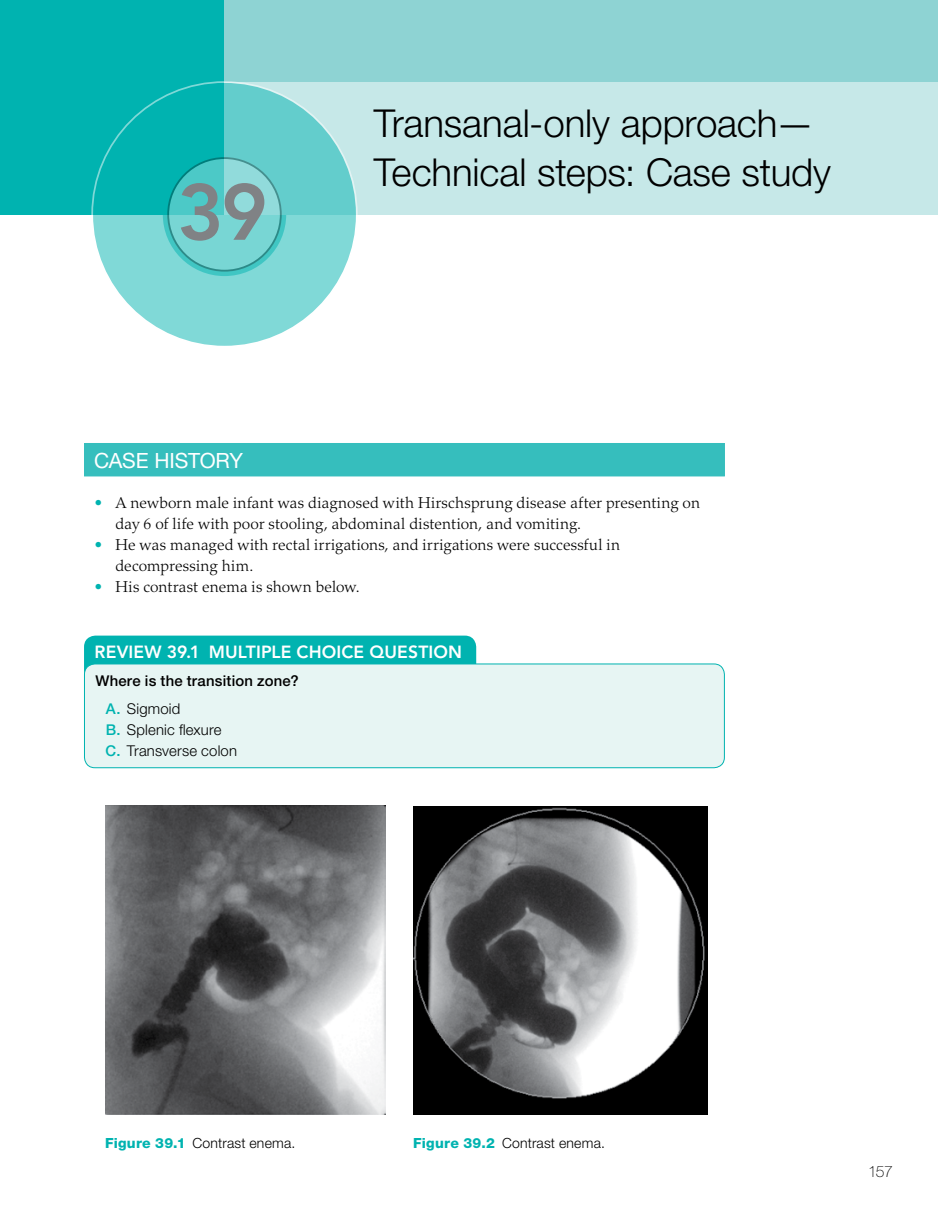
<style>
.page{position:relative;width:938px;height:1221px;background:#fff}
.page>*{position:absolute;margin:0;border:0;box-sizing:border-box;transform-origin:0 0}
.CN{font:800 78.75px "Avenir LT Std";color:#808285}
.CT{font:300 38.5px/49px "Helvetica Neue LT Std";letter-spacing:-.005em;color:#000}
._1{font:21px "Helvetica Neue LT Std";letter-spacing:-.01em;color:#fff}
.XCT{font:800 17.5px "Avenir LT Std";letter-spacing:.005em;color:#fff}
.t1{font:300 15.75px/21px "Palatino LT Std";letter-spacing:.01em;color:#000}
.Folio_Drop{font:100 15.75px "Helvetica Neue LT Std";color:#000}
.XLN{font:300 14.88px "Helvetica Neue LT Std";letter-spacing:.01em;color:#000}
.XT1{font:500 14.88px "Helvetica Neue LT Std";letter-spacing:.015em;color:#000}
.XLNF{font:300 14.88px "Helvetica Neue LT Std";letter-spacing:.01em;color:#000}
.FC{font:300 14px "Helvetica Neue LT Std";letter-spacing:.015em;color:#000}
.s1{color:#00b3b0}
.s2{font-weight:500;color:#00b3b0}
.s3{font-weight:800;color:#00b3b0}
</style>
<div class="page">
<div style="left:0;top:0;width:224px;height:214px;background:#00b3b0"></div>
<div style="left:224px;top:0;width:714px;height:214px;background:#8ed3d3"></div>
<div style="left:224px;top:82px;width:714px;height:132px;background:#c6e8e8"></div>
<svg style="left:92px;top:82px;width:265px;height:264px"></svg>
<svg style="left:168px;top:158px;width:113px;height:113px;background:#71d1d0"></svg>
<div style="left:167px;top:157px;width:115px;height:114px;border:2px solid #000;border-radius:50%"></div>
<div style="left:84px;top:443px;width:640px;height:33px;background:#36bebd"></div>
<div style="left:84px;top:635px;width:393px;height:35px;background:#00b3b0"></div>
<div style="left:84px;top:664px;width:640px;height:103px;background:#e7f5f3;border-radius:10px"></div>
<div style="left:84px;top:663px;width:640px;height:105px;border:1px solid #00b3b0;border-radius:10px"></div>
<img style="left:105px;top:805px;width:280px;height:309px">
<img style="left:413px;top:806px;width:294px;height:308px">
<p class="CN" style="left:177px;top:166px;width:92px">39</p>
<p class="CT" style="left:374px;top:98px;width:459px">Transanal-only approach—<br>Technical steps: Case study</p>
<p class="_1" style="left:94px;top:447px;width:151px">CASE HISTORY</p>
<p class="t1" style="left:116px;top:492px;width:586px;text-indent:-21px"><span class="s1">•</span> A newborn male infant was diagnosed with Hirschsprung disease after presenting on day 6 of life with poor stooling, abdominal distention, and vomiting.</p>
<p class="t1" style="left:116px;top:534px;width:506px;text-indent:-21px"><span class="s1">•</span> He was managed with rectal irrigations, and irrigations were successful in decompressing him.</p>
<p class="t1" style="left:94px;top:576px;width:267px"><span class="s1">•</span> His contrast enema is shown below.</p>
<p class="XCT" style="left:94px;top:641px;width:369px">REVIEW 39.1 MULTIPLE CHOICE QUESTION</p>
<p class="XT1" style="left:95px;top:671px;width:205px">Where is the transition zone?</p>
<p class="XLNF" style="left:106px;top:699px;width:76px"><span class="s2">A.</span> Sigmoid</p>
<p class="XLN" style="left:106px;top:720px;width:117px"><span class="s2">B.</span> Splenic flexure</p>
<p class="XLN" style="left:106px;top:741px;width:133px"><span class="s2">C.</span> Transverse colon</p>
<p class="FC" style="left:105px;top:1134px;width:192px"><span class="s3">Figure 39.1</span> Contrast enema.</p>
<p class="FC" style="left:413px;top:1134px;width:193px"><span class="s3">Figure 39.2</span> Contrast enema.</p>
<p class="Folio_Drop" style="left:868px;top:1161px;width:26px">157</p>
</div>
